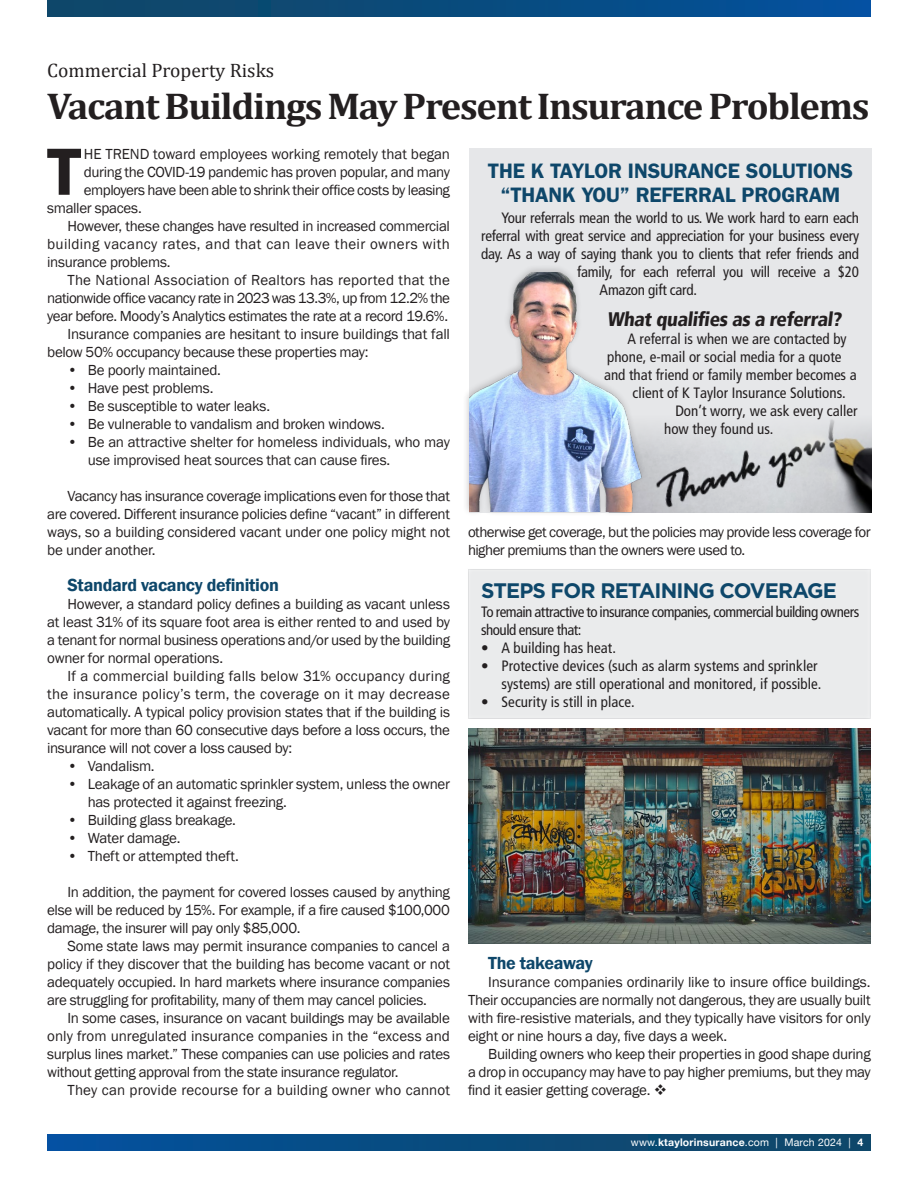
<style>
.page{position:relative;width:918px;height:1188px;background:#fff}
.page>*{position:absolute;margin:0;border:0;box-sizing:border-box;transform-origin:0 0}
.t1{font:600 69px "Franklin Gothic";color:#231f20}
.t2{font:700 37.5px "Cambria";letter-spacing:-.035em;color:#231f20}
.t3{font:600 21px/24px "ITC Franklin Gothic Std";letter-spacing:-.01em;color:#0e476a;text-align:center}
.t4{font:700 21px "Gotham";letter-spacing:-.04em;color:#0e476a}
.t5{font:900 condensed 19.5px "Frutiger LT";color:#231f20}
.t6{font:19.5px "Cambria";color:#231f20}
.t7{font:600 18px "Franklin Gothic";letter-spacing:-.02em;color:#0e476a}
.t8{font:15px/18px "Franklin Gothic";letter-spacing:-.02em;color:#231f20;text-align:justify}
.t9{font:condensed 15px/18px "Frutiger LT";letter-spacing:-.005em;color:#231f20;text-align:right}
.t10{font:15px/18px "Franklin Gothic";letter-spacing:-.04em;color:#231f20}
.t11{font:condensed 15px/18px "Frutiger LT";letter-spacing:-.035em;color:#231f20}
.t12{font:15px "Franklin Gothic";letter-spacing:.025em;color:#231f20}
.t13{font:15px "Franklin Gothic";letter-spacing:.015em;color:#231f20}
.t14{font:15px "Franklin Gothic";letter-spacing:.01em;color:#231f20}
.t15{font:10.5px "Helvetica Neue";letter-spacing:.02em;color:#fff}
.s1{font-weight:700}
</style>
<div class="page">
<div style="left:47px;top:1134px;width:824px;height:16px;background:linear-gradient(to right,#03519d,#104663)"></div>
<div style="left:47px;top:0;width:824px;height:16px;background:linear-gradient(to right,#104663,#03519c)"></div>
<div style="left:469px;top:148px;width:403px;height:365px;background:#e6e7e9"></div>
<img style="left:647px;top:419px;width:225px;height:94px">
<div style="left:463px;top:264px;width:184px;height:253px;background:#231f20;opacity:.23"></div>
<img style="left:469px;top:272px;width:182px;height:240px">
<img style="left:468px;top:729px;width:403px;height:214px">
<div style="left:467px;top:567px;width:405px;height:153px;background:#eaebec"></div>
<h3 class="t6" style="left:47px;top:59px;width:228px">Commercial Property Risks</h3>
<h2 class="t2" style="left:47px;top:80px;width:824px">Vacant Buildings May Present Insurance Problems</h2>
<h1 class="t1" style="left:47px;top:129px;width:35px">T</h1>
<p class="t8" style="left:84px;top:145px;width:368px">HE TREND toward employees working remotely that began</p>
<h3 class="t3" style="left:488px;top:159px;width:367px">THE K TAYLOR INSURANCE SOLUTIONS “THANK YOU” REFERRAL PROGRAM</h3>
<p class="t9" style="left:501px;top:209px;width:359px">Your referrals mean the world to us. We work hard to earn each</p>
<p class="t9" style="left:481px;top:227px;width:380px">referral with great service and appreciation for your business every</p>
<p class="t9" style="left:481px;top:245px;width:379px">day. As a way of saying thank you to clients that refer friends and</p>
<p class="t9" style="left:577px;top:263px;width:283px">family, for each referral you will receive a $20</p>
<p class="t9" style="left:600px;top:281px;width:99px">Amazon gift card.</p>
<h3 class="t5" style="left:607px;top:307px;width:238px">What qualifies as a referral?</h3>
<p class="t9" style="left:627px;top:329px;width:221px">A referral is when we are contacted by</p>
<p class="t9" style="left:607px;top:347px;width:236px">phone, e-mail or social media for a quote</p>
<p class="t9" style="left:604px;top:365px;width:254px">and that friend or family member becomes a</p>
<p class="t9" style="left:633px;top:383px;width:215px">client of K Taylor Insurance Solutions.</p>
<p class="t9" style="left:675px;top:401px;width:184px">Don’t worry, we ask every caller</p>
<p class="t9" style="left:664px;top:419px;width:111px">how they found us.</p>
<p class="t8" style="left:84px;top:163px;width:368px">during the COVID-19 pandemic has proven popular, and many</p>
<p class="t8" style="left:84px;top:181px;width:368px">employers have been able to shrink their office costs by leasing</p>
<p class="t8" style="left:47px;top:199px;width:96px">smaller spaces.</p>
<p class="t8" style="left:67px;top:217px;width:384px">However, these changes have resulted in increased commercial</p>
<p class="t12" style="left:47px;top:234px;width:404px">building vacancy rates, and that can leave their owners with</p>
<p class="t8" style="left:47px;top:253px;width:125px">insurance problems.</p>
<p class="t13" style="left:67px;top:270px;width:384px">The National Association of Realtors has reported that the</p>
<p class="t10" style="left:47px;top:289px;width:404px">nationwide office vacancy rate in 2023 was 13.3%, up from 12.2% the</p>
<p class="t8" style="left:47px;top:307px;width:403px">year before. Moody’s Analytics estimates the rate at a record 19.6%.</p>
<p class="t8" style="left:67px;top:325px;width:384px">Insurance companies are hesitant to insure buildings that fall</p>
<p class="t8" style="left:47px;top:343px;width:323px">below 50% occupancy because these properties may:</p>
<p class="t8" style="left:67px;top:361px;width:155px">• Be poorly maintained.</p>
<p class="t8" style="left:67px;top:379px;width:148px">• Have pest problems.</p>
<p class="t8" style="left:67px;top:397px;width:204px">• Be susceptible to water leaks.</p>
<p class="t8" style="left:67px;top:415px;width:319px">• Be vulnerable to vandalism and broken windows.</p>
<p class="t8" style="left:88px;top:433px;width:364px;text-indent:-20px">• Be an attractive shelter for homeless individuals, who may use improvised heat sources that can cause fires.</p>
<p class="t8" style="left:47px;top:487px;width:404px;text-indent:20px">Vacancy has insurance coverage implications even for those that are covered. Different insurance policies define “vacant” in different ways, so a building considered vacant under one policy might not be under another.</p>
<p class="t7" style="left:68px;top:574px;width:213px">Standard vacancy definition</p>
<p class="t8" style="left:47px;top:595px;width:404px;text-indent:20px">However, a standard policy defines a building as vacant unless at least 31% of its square foot area is either rented to and used by a tenant for normal business operations and/or used by the building owner for normal operations.</p>
<p class="t8" style="left:47px;top:667px;width:404px;text-indent:20px">If a commercial building falls below 31% occupancy during the insurance policy’s term, the coverage on it may decrease automatically. A typical policy provision states that if the building is vacant for more than 60 consecutive days before a loss occurs, the insurance will not cover a loss caused by:</p>
<p class="t8" style="left:68px;top:757px;width:89px">• Vandalism.</p>
<p class="t8" style="left:88px;top:775px;width:364px;text-indent:-20px">• Leakage of an automatic sprinkler system, unless the owner has protected it against freezing.</p>
<p class="t8" style="left:68px;top:811px;width:170px">• Building glass breakage.</p>
<p class="t8" style="left:68px;top:829px;width:114px">• Water damage.</p>
<p class="t8" style="left:68px;top:847px;width:173px">• Theft or attempted theft.</p>
<p class="t8" style="left:47px;top:883px;width:404px;text-indent:20px">In addition, the payment for covered losses caused by anything else will be reduced by 15%. For example, if a fire caused $100,000 damage, the insurer will pay only $85,000.</p>
<p class="t8" style="left:47px;top:937px;width:404px;text-indent:20px">Some state laws may permit insurance companies to cancel a policy if they discover that the building has become vacant or not adequately occupied. In hard markets where insurance companies are struggling for profitability, many of them may cancel policies.</p>
<p class="t8" style="left:47px;top:1009px;width:404px;text-indent:20px">In some cases, insurance on vacant buildings may be available only from unregulated insurance companies in the “excess and surplus lines market.” These companies can use policies and rates without getting approval from the state insurance regulator.</p>
<p class="t14" style="left:68px;top:1080px;width:384px">They can provide recourse for a building owner who cannot</p>
<p class="t10" style="left:468px;top:523px;width:404px">otherwise get coverage, but the policies may provide less coverage for higher premiums than the owners were used to.</p>
<h3 class="t4" style="left:481px;top:576px;width:357px">STEPS FOR RETAINING COVERAGE</h3>
<p class="t11" style="left:481px;top:603px;width:380px">To remain attractive to insurance companies, commercial building owners should ensure that:</p>
<p class="t9" style="left:481px;top:639px;width:137px">• A building has heat.</p>
<p class="t9" style="left:481px;top:657px;width:342px">• Protective devices (such as alarm systems and sprinkler systems) are still operational and monitored, if possible.</p>
<p class="t9" style="left:481px;top:693px;width:155px">• Security is still in place.</p>
<p class="t7" style="left:488px;top:952px;width:106px">The takeaway</p>
<p class="t8" style="left:468px;top:973px;width:404px;text-indent:20px">Insurance companies ordinarily like to insure office buildings.<br>Their occupancies are normally not dangerous, they are usually built with fire-resistive materials, and they typically have visitors for only eight or nine hours a day, five days a week.</p>
<p class="t8" style="left:468px;top:1045px;width:404px;text-indent:20px">Building owners who keep their properties in good shape during a drop in occupancy may have to pay higher premiums, but they may find it easier getting coverage. ❖</p>
<p class="t15" style="left:631px;top:1134px;width:234px">www.<span class="s1">ktaylorinsurance</span>.com | March 2024 | <span class="s1">4</span></p>
</div>
